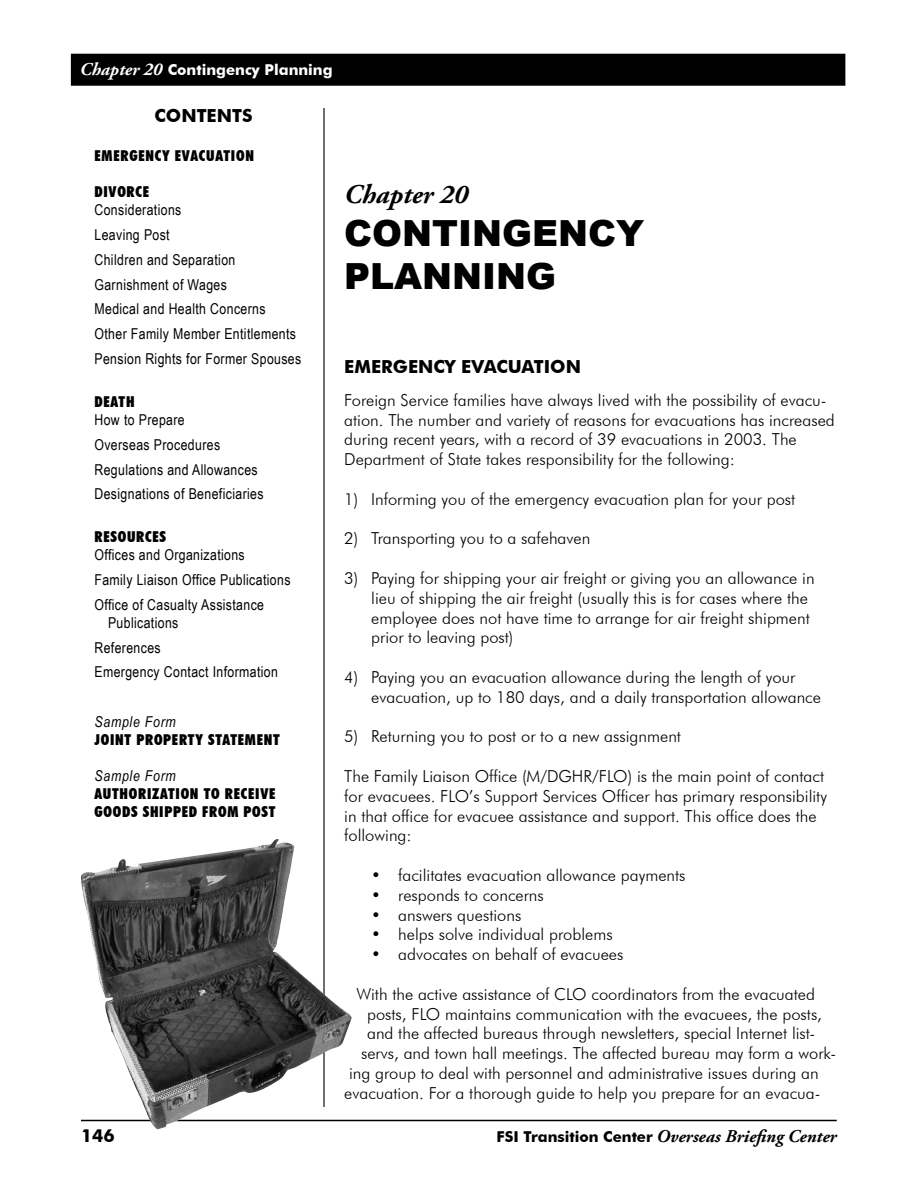
<style>
.page{position:relative;width:918px;height:1188px;background:#fff}
.page>*{position:absolute;margin:0;border:0;box-sizing:border-box;transform-origin:0 0}
.Chapter_Titles{font:900 36px/43.2px "Arial";color:#000}
.Chapter_Titles-2{font:italic 700 27px "Adobe Garamond Pro";color:#000}
.Contents_Heading{font:italic 700 18px "Adobe Garamond Pro";color:#000}
.Body_subs{font:700 18px "Futura BT";color:#000}
.Contents_Heading-2{font:700 18px "Futura BT";color:#000}
.Body_text{font:300 16.5px/19.8px "Futura BT";color:#000}
.Bullets_List{font:300 16.5px/19.8px "Futura BT";color:#000}
.Body_text__1st_paragraph{font:300 16.5px/19.8px "Futura BT";color:#000}
.Bullets_List_2nd_level{font:300 16.5px "Futura BT";color:#000}
.Contents_Text{font:15px/18px "Arial Narrow";letter-spacing:.025em;color:#000}
.Contents_Subs{font:900 condensed 15px/18px "Futura BT";letter-spacing:.05em;color:#000}
.t1{font:700 15px "Futura BT";color:#fff}
.Contents_Subs-2{font:italic 15px "Arial Narrow";letter-spacing:.05em;color:#000}
.s1{font-family:"Adobe Garamond Pro";font-style:italic;font-size:18px}
.s2{font-family:"Futura BT";font-style:normal;font-size:15px}
</style>
<div class="page">
<div style="left:72px;top:54px;width:773px;height:31px;background:#000"></div>
<div style="left:71px;top:54px;width:774px;height:32px;border:2px solid #000"></div>
<hr style="left:81px;top:1120px;width:756px;height:1px;background:#000">
<hr style="left:323px;top:108px;width:2px;height:999px;background:#000">
<img style="left:81px;top:838px;width:271px;height:291px">
<p class="t1" style="left:80px;top:60px;width:254px"><span class="s1">Chapter 20</span> Contingency Planning</p>
<p class="Contents_Heading-2" style="left:155px;top:104px;width:99px">CONTENTS</p>
<p class="Contents_Subs" style="left:94px;top:147px;width:161px">EMERGENCY EVACUATION</p>
<p class="Contents_Subs" style="left:94px;top:183px;width:56px">DIVORCE</p>
<p class="Contents_Text" style="left:94px;top:200px;width:88px">Considerations</p>
<p class="Contents_Text" style="left:94px;top:225px;width:77px">Leaving Post</p>
<p class="Contents_Text" style="left:94px;top:250px;width:142px">Children and Separation</p>
<p class="Contents_Text" style="left:94px;top:275px;width:134px">Garnishment of Wages</p>
<p class="Contents_Text" style="left:94px;top:300px;width:173px">Medical and Health Concerns</p>
<p class="Contents_Text" style="left:94px;top:324px;width:203px">Other Family Member Entitlements</p>
<p class="Contents_Text" style="left:94px;top:349px;width:208px">Pension Rights for Former Spouses</p>
<p class="Contents_Subs" style="left:94px;top:392px;width:42px">DEATH</p>
<p class="Contents_Text" style="left:94px;top:410px;width:92px">How to Prepare</p>
<p class="Contents_Text" style="left:94px;top:435px;width:127px">Overseas Procedures</p>
<p class="Contents_Text" style="left:94px;top:460px;width:165px">Regulations and Allowances</p>
<p class="Contents_Text" style="left:94px;top:484px;width:171px">Designations of Beneficiaries</p>
<p class="Contents_Subs" style="left:94px;top:528px;width:73px">RESOURCES</p>
<p class="Contents_Text" style="left:94px;top:545px;width:152px">Offices and Organizations</p>
<p class="Contents_Text" style="left:94px;top:570px;width:198px">Family Liaison Office Publications</p>
<p class="Contents_Text" style="left:108px;top:595px;width:158px;text-indent:-14px">Office of Casualty Assistance<br>Publications</p>
<p class="Contents_Text" style="left:94px;top:638px;width:68px">References</p>
<p class="Contents_Text" style="left:94px;top:662px;width:185px">Emergency Contact Information</p>
<p class="Contents_Subs-2" style="left:94px;top:711px;width:83px">Sample Form</p>
<p class="Contents_Subs" style="left:94px;top:730px;width:187px">JOINT PROPERTY STATEMENT</p>
<p class="Contents_Subs-2" style="left:94px;top:765px;width:83px">Sample Form</p>
<p class="Contents_Subs" style="left:94px;top:784px;width:183px">AUTHORIZATION TO RECEIVE<br>GOODS SHIPPED FROM POST</p>
<p class="Chapter_Titles-2" style="left:344px;top:179px;width:125px">Chapter 20</p>
<p class="Chapter_Titles" style="left:344px;top:210px;width:301px">CONTINGENCY<br>PLANNING</p>
<p class="Body_subs" style="left:344px;top:355px;width:238px">EMERGENCY EVACUATION</p>
<p class="Body_text__1st_paragraph" style="left:344px;top:390px;width:492px">Foreign Service families have always lived with the possibility of evacu&shy;ation. The number and variety of reasons for evacuations has increased during recent years, with a record of 39 evacuations in 2003. The Department of State takes responsibility for the following:</p>
<p class="Bullets_List" style="left:344px;top:489px;width:453px">1) Informing you of the emergency evacuation plan for your post</p>
<p class="Bullets_List" style="left:344px;top:529px;width:248px">2) Transporting you to a safehaven</p>
<p class="Bullets_List" style="left:371px;top:568px;width:445px;text-indent:-27px">3) Paying for shipping your air freight or giving you an allowance in lieu of shipping the air freight (usually this is for cases where the employee does not have time to arrange for air freight shipment prior to leaving post)</p>
<p class="Bullets_List" style="left:371px;top:667px;width:451px;text-indent:-27px">4) Paying you an evacuation allowance during the length of your evacuation, up to 180 days, and a daily transportation allowance</p>
<p class="Bullets_List" style="left:344px;top:727px;width:338px">5) Returning you to post or to a new assignment</p>
<p class="Body_text" style="left:344px;top:766px;width:484px">The Family Liaison Office (M/DGHR/FLO) is the main point of contact for evacuees. FLO’s Support Services Officer has primary responsibility in that office for evacuee assistance and support. This office does the following:</p>
<p class="Bullets_List_2nd_level" style="left:371px;top:865px;width:316px">• facilitates evacuation allowance payments</p>
<p class="Bullets_List_2nd_level" style="left:371px;top:885px;width:174px">• responds to concerns</p>
<p class="Bullets_List_2nd_level" style="left:371px;top:905px;width:152px">• answers questions</p>
<p class="Bullets_List_2nd_level" style="left:371px;top:925px;width:243px">• helps solve individual problems</p>
<p class="Bullets_List_2nd_level" style="left:371px;top:944px;width:254px">• advocates on behalf of evacuees</p>
<p class="Body_text" style="left:357px;top:984px;width:460px">With the active assistance of CLO coordinators from the evacuated</p>
<p class="Body_text" style="left:367px;top:1004px;width:456px">posts, FLO maintains communication with the evacuees, the posts,</p>
<p class="Body_text" style="left:367px;top:1024px;width:450px">and the affected bureaus through newsletters, special Internet list-</p>
<p class="Body_text" style="left:361px;top:1043px;width:477px">servs, and town hall meetings. The affected bureau may form a work-</p>
<p class="Body_text" style="left:349px;top:1063px;width:471px">ing group to deal with personnel and administrative issues during an</p>
<p class="Body_text" style="left:344px;top:1083px;width:478px">evacuation. For a thorough guide to help you prepare for an evacua-</p>
<p class="Contents_Heading-2" style="left:81px;top:1124px;width:35px">146</p>
<p class="Contents_Heading" style="left:497px;top:1126px;width:342px"><span class="s2">FSI Transition Center</span> Overseas Briefing Center</p>
</div>
